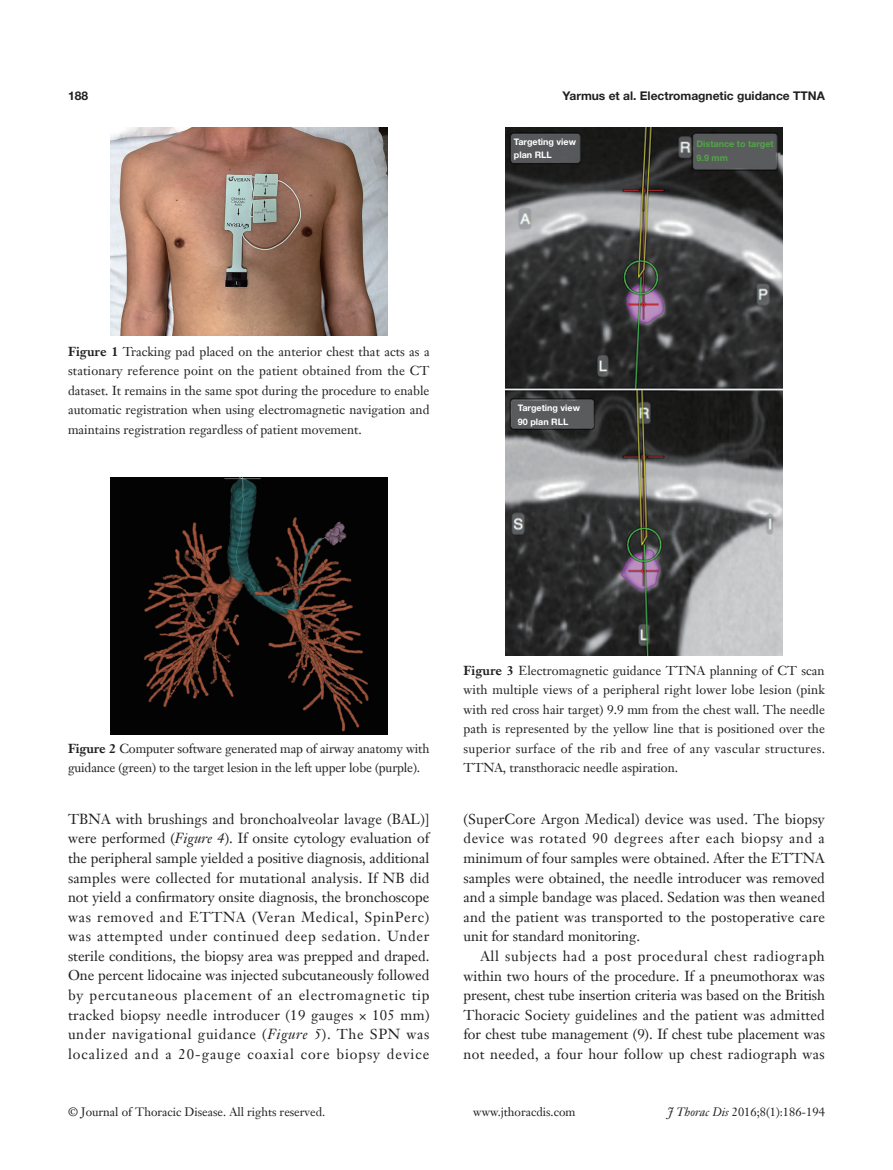
<style>
.page{position:relative;width:893px;height:1170px;background:#fff}
.page>*{position:absolute;margin:0;border:0;box-sizing:border-box;transform-origin:0 0}
.t1{font:14.25px/19.6px "Janson Text LT";letter-spacing:.025em;color:#231f20;text-align:justify}
.t2{font:12.75px/19.5px "Janson Text LT";letter-spacing:-.01em;color:#231f20;text-align:justify}
.t3{font:12px "Janson Text LT";color:#231f20}
.t4{font:700 12px "Helvetica Neue LT Pro";color:#231f20}
.t5{font:700 9px/13.5px "Helvetica Neue LT Pro";color:#fff}
.t6{font:700 9px/13.5px "Helvetica Neue LT Pro";color:#51a746}
.s1{font-weight:700}
.s2{font-style:italic}
</style>
<div class="page">
<img style="left:111px;top:128px;width:276px;height:207px">
<img style="left:111px;top:477px;width:276px;height:257px">
<img style="left:506px;top:128px;width:276px;height:527px">
<p class="t4" style="left:68px;top:88px;width:22px">188</p>
<p class="t4" style="left:562px;top:88px;width:264px">Yarmus et al. Electromagnetic guidance TTNA</p>
<p class="t2" style="left:68px;top:341px;width:363px"><span class="s1">Figure 1</span> Tracking pad placed on the anterior chest that acts as a stationary reference point on the patient obtained from the CT dataset. It remains in the same spot during the procedure to enable automatic registration when using electromagnetic navigation and maintains registration regardless of patient movement.</p>
<p class="t5" style="left:514px;top:134px;width:64px">Targeting view plan RLL</p>
<p class="t6" style="left:696px;top:137px;width:79px">Distance to target<br>9.9 mm</p>
<p class="t5" style="left:518px;top:401px;width:64px">Targeting view<br>90 plan RLL</p>
<p class="t2" style="left:68px;top:738px;width:363px"><span class="s1">Figure 2</span> Computer software generated map of airway anatomy with guidance (green) to the target lesion in the left upper lobe (purple).</p>
<p class="t2" style="left:463px;top:660px;width:363px"><span class="s1">Figure 3</span> Electromagnetic guidance TTNA planning of CT scan with multiple views of a peripheral right lower lobe lesion (pink with red cross hair target) 9.9 mm from the chest wall. The needle path is represented by the yellow line that is positioned over the superior surface of the rib and free of any vascular structures.<br>TTNA, transthoracic needle aspiration.</p>
<p class="t1" style="left:68px;top:808px;width:363px">TBNA with brushings and bronchoalveolar lavage (BAL)] were performed (<span class="s2">Figure 4</span>). If onsite cytology evaluation of the peripheral sample yielded a positive diagnosis, additional samples were collected for mutational analysis. If NB did not yield a confirmatory onsite diagnosis, the bronchoscope was removed and ETTNA (Veran Medical, SpinPerc) was attempted under continued deep sedation. Under sterile conditions, the biopsy area was prepped and draped.<br>One percent lidocaine was injected subcutaneously followed by percutaneous placement of an electromagnetic tip tracked biopsy needle introducer (19 gauges × 105 mm) under navigational guidance (<span class="s2">Figure 5</span>). The SPN was localized and a 20-gauge coaxial core biopsy device</p>
<p class="t1" style="left:463px;top:808px;width:363px">(SuperCore Argon Medical) device was used. The biopsy device was rotated 90 degrees after each biopsy and a minimum of four samples were obtained. After the ETTNA samples were obtained, the needle introducer was removed and a simple bandage was placed. Sedation was then weaned and the patient was transported to the postoperative care unit for standard monitoring.</p>
<p class="t1" style="left:463px;top:945px;width:363px;text-indent:17px">All subjects had a post procedural chest radiograph within two hours of the procedure. If a pneumothorax was present, chest tube insertion criteria was based on the British Thoracic Society guidelines and the patient was admitted for chest tube management (9). If chest tube placement was not needed, a four hour follow up chest radiograph was</p>
<p class="t3" style="left:68px;top:1104px;width:259px">© Journal of Thoracic Disease. All rights reserved.</p>
<p class="t3" style="left:473px;top:1104px;width:104px">www.jthoracdis.com</p>
<p class="t3" style="left:667px;top:1104px;width:159px"><span class="s2">J Thorac Dis</span> 2016;8(1):186-194</p>
</div>
